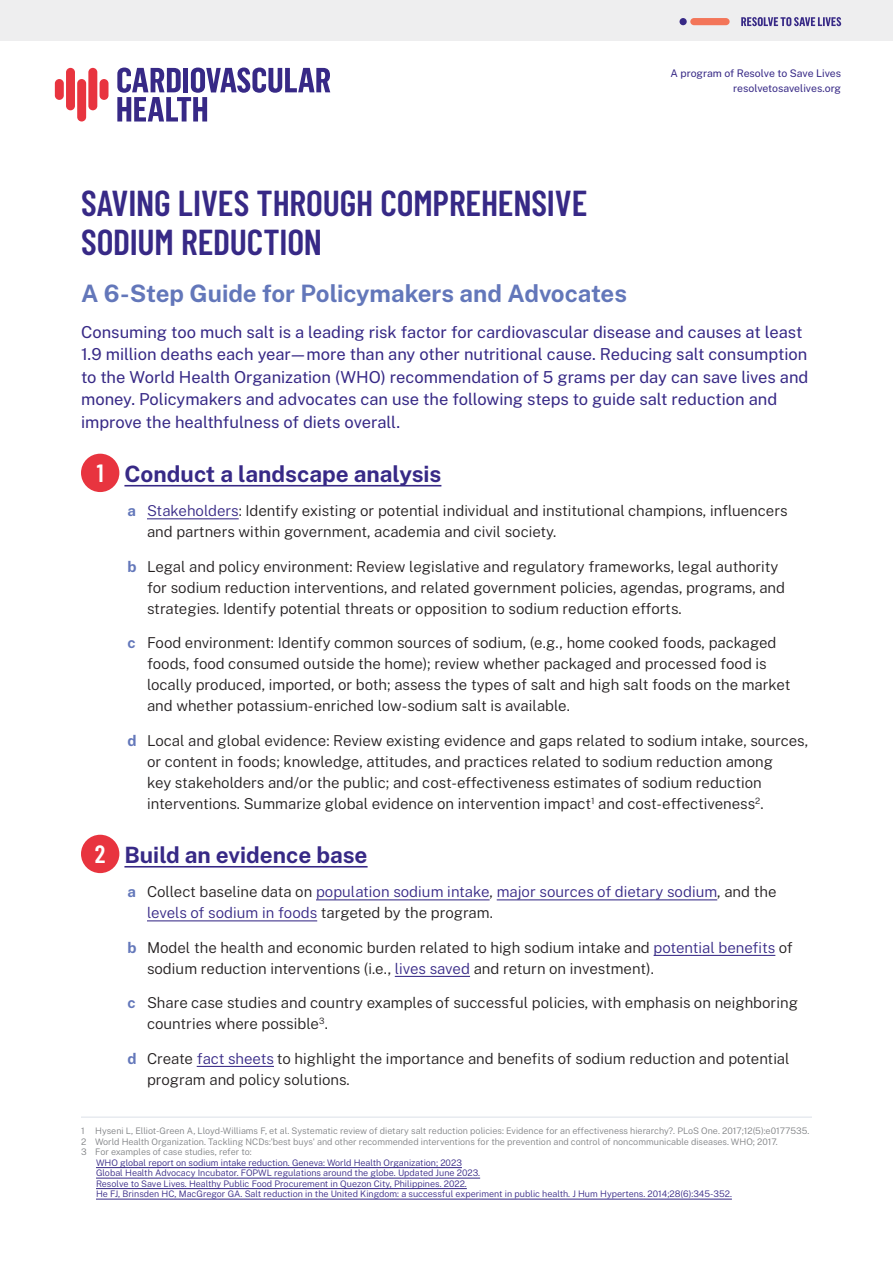
<style>
.page{position:relative;width:893px;height:1263px;background:#fff}
.page>*{position:absolute;margin:0;border:0;box-sizing:border-box;transform-origin:0 0}
.RTSL_H1{font:600 36px/39px "Barlow Condensed";letter-spacing:-.005em;color:#372986}
.RTSL_H1-2{font:600 24.9px "Barlow Condensed";color:#fff}
.RTSL_H2{font:700 24px "Public Sans";color:#6377ba}
.Numbered_Titles{font:700 22.5px "Public Sans";color:#372986}
.RTSL_H3{font:16.5px/22.5px "Public Sans";color:#372986}
.t1{font:300 15px/21px "Public Sans";color:#231f20}
.t2{font:300 15px/21px "Public Sans";color:#372986}
.t3{font:10.5px/15px "Public Sans";letter-spacing:-.005em;color:#372986;text-align:right}
.RTSL_Footnote{font:300 9px "Public Sans";color:#372986}
.RTSL_Footnote-2{font:300 9px "Public Sans";color:#808285}
.s1{font-weight:700;color:#6377ba}
.s2{color:#372986}
.s3{color:#231f20}
</style>
<div class="page">
<div style="left:0;top:0;width:893px;height:40px;background:#eeeeef"></div>
<div style="left:690px;top:18px;width:40px;height:7px;background:#f37559;border-radius:4px"></div>
<div style="left:679px;top:18px;width:8px;height:7px;background:#372986;border-radius:50%"></div>
<svg style="left:741px;top:17px;width:100px;height:9px"></svg>
<div style="left:55px;top:79px;width:9px;height:21px;background:#e8343f;border-radius:4px"></div>
<div style="left:100px;top:79px;width:8px;height:21px;background:#e8343f;border-radius:4px"></div>
<div style="left:77px;top:79px;width:9px;height:42px;background:#e8343f;border-radius:4px"></div>
<div style="left:66px;top:68px;width:9px;height:42px;background:#e8343f;border-radius:4px"></div>
<div style="left:88px;top:68px;width:9px;height:42px;background:#e8343f;border-radius:4px"></div>
<svg style="left:117px;top:68px;width:213px;height:54px"></svg>
<hr style="left:124px;top:485px;width:317px;height:1px;background:#372986">
<hr style="left:147px;top:518px;width:92px;height:1px;background:#372986">
<hr style="left:124px;top:866px;width:244px;height:1px;background:#372986">
<hr style="left:316px;top:899px;width:174px;height:1px;background:#372986">
<hr style="left:497px;top:899px;width:220px;height:1px;background:#372986">
<hr style="left:147px;top:920px;width:170px;height:1px;background:#372986">
<hr style="left:654px;top:955px;width:121px;height:1px;background:#372986">
<hr style="left:395px;top:976px;width:75px;height:1px;background:#372986">
<hr style="left:197px;top:1066px;width:77px;height:1px;background:#372986">
<div style="left:81px;top:454px;width:38px;height:38px;background:#e8343f;border-radius:50%"></div>
<div style="left:81px;top:835px;width:38px;height:38px;background:#e8343f;border-radius:50%"></div>
<hr style="left:81px;top:1116px;width:731px;height:2px;background:#e7eaf0">
<hr style="left:96px;top:1167px;width:366px;height:1px;background:#372986">
<hr style="left:96px;top:1178px;width:384px;height:1px;background:#372986">
<hr style="left:96px;top:1188px;width:371px;height:1px;background:#372986">
<hr style="left:96px;top:1199px;width:636px;height:1px;background:#372986">
<p class="t3" style="left:670px;top:66px;width:172px">A program of Resolve to Save Lives resolvetosavelives.org</p>
<p class="RTSL_H1" style="left:81px;top:181px;width:508px">SAVING LIVES THROUGH COMPREHENSIVE<br>SODIUM REDUCTION</p>
<p class="RTSL_H2" style="left:81px;top:275px;width:547px">A 6-Step Guide for Policymakers and Advocates</p>
<p class="RTSL_H3" style="left:81px;top:319px;width:729px">Consuming too much salt is a leading risk factor for cardiovascular disease and causes at least 1.9 million deaths each year—more than any other nutritional cause. Reducing salt consumption to the World Health Organization (WHO) recommendation of 5 grams per day can save lives and money. Policymakers and advocates can use the following steps to guide salt reduction and improve the healthfulness of diets overall.</p>
<p class="RTSL_H1-2" style="left:97px;top:456px;width:8px">1</p>
<p class="Numbered_Titles" style="left:124px;top:457px;width:318px">Conduct a landscape analysis</p>
<p class="t1" style="left:147px;top:499px;width:642px;text-indent:-20px"><span class="s1">a</span> <span class="s2">Stakeholders</span>: Identify existing or potential individual and institutional champions, influencers and partners within government, academia and civil society.</p>
<p class="t1" style="left:147px;top:555px;width:640px;text-indent:-20px"><span class="s1">b</span> Legal and policy environment: Review legislative and regulatory frameworks, legal authority for sodium reduction interventions, and related government policies, agendas, programs, and strategies. Identify potential threats or opposition to sodium reduction efforts.</p>
<p class="t1" style="left:147px;top:631px;width:645px;text-indent:-20px"><span class="s1">c</span> Food environment: Identify common sources of sodium, (e.g., home cooked foods, packaged foods, food consumed outside the home); review whether packaged and processed food is locally produced, imported, or both; assess the types of salt and high salt foods on the market and whether potassium-enriched low-sodium salt is available.</p>
<p class="t1" style="left:147px;top:729px;width:663px;text-indent:-20px"><span class="s1">d</span> Local and global evidence: Review existing evidence and gaps related to sodium intake, sources, or content in foods; knowledge, attitudes, and practices related to sodium reduction among<br>key stakeholders and/or the public; and cost-effectiveness estimates of sodium reduction interventions. Summarize global evidence on intervention impact<sup>1</sup> and cost-effectiveness<sup>2</sup>.</p>
<p class="RTSL_H1-2" style="left:95px;top:837px;width:12px">2</p>
<p class="Numbered_Titles" style="left:124px;top:838px;width:245px">Build an evidence base</p>
<p class="t2" style="left:147px;top:880px;width:631px;text-indent:-20px"><span class="s1">a</span> <span class="s3">Collect baseline data on</span> population sodium intake<span class="s3">,</span> major sources of dietary sodium<span class="s3">, and the </span>levels of sodium in foods <span class="s3">targeted by the program.</span></p>
<p class="t1" style="left:147px;top:936px;width:647px;text-indent:-20px"><span class="s1">b</span> Model the health and economic burden related to high sodium intake and <span class="s2">potential benefits</span> of sodium reduction interventions (i.e., <span class="s2">lives saved</span> and return on investment).</p>
<p class="t1" style="left:147px;top:991px;width:652px;text-indent:-20px"><span class="s1">c</span> Share case studies and country examples of successful policies, with emphasis on neighboring countries where possible<sup>3</sup>.</p>
<p class="t1" style="left:147px;top:1047px;width:644px;text-indent:-20px"><span class="s1">d</span> Create <span class="s2">fact sheets</span> to highlight the importance and benefits of sodium reduction and potential program and policy solutions.</p>
<p class="RTSL_Footnote-2" style="left:81px;top:1125px;width:730px">1 Hyseni L, Elliot-Green A, Lloyd-Williams F, et al. Systematic review of dietary salt reduction policies: Evidence for an effectiveness hierarchy?. PLoS One. 2017;12(5):e0177535.</p>
<p class="RTSL_Footnote-2" style="left:81px;top:1135px;width:698px">2 World Health Organization. Tackling NCDs:'best buys' and other recommended interventions for the prevention and control of noncommunicable diseases. WHO; 2017.</p>
<p class="RTSL_Footnote-2" style="left:81px;top:1146px;width:172px">3 For examples of case studies, refer to:</p>
<p class="RTSL_Footnote" style="left:96px;top:1156px;width:367px">WHO global report on sodium intake reduction. Geneva: World Health Organization; 2023</p>
<p class="RTSL_Footnote" style="left:96px;top:1167px;width:386px">Global Health Advocacy Incubator. FOPWL regulations around the globe. Updated June 2023.</p>
<p class="RTSL_Footnote" style="left:96px;top:1177px;width:372px">Resolve to Save Lives. Healthy Public Food Procurement in Quezon City, Philippines. 2022.</p>
<p class="RTSL_Footnote" style="left:96px;top:1188px;width:637px">He FJ, Brinsden HC, MacGregor GA. Salt reduction in the United Kingdom: a successful experiment in public health. J Hum Hypertens. 2014;28(6):345-352.</p>
</div>
